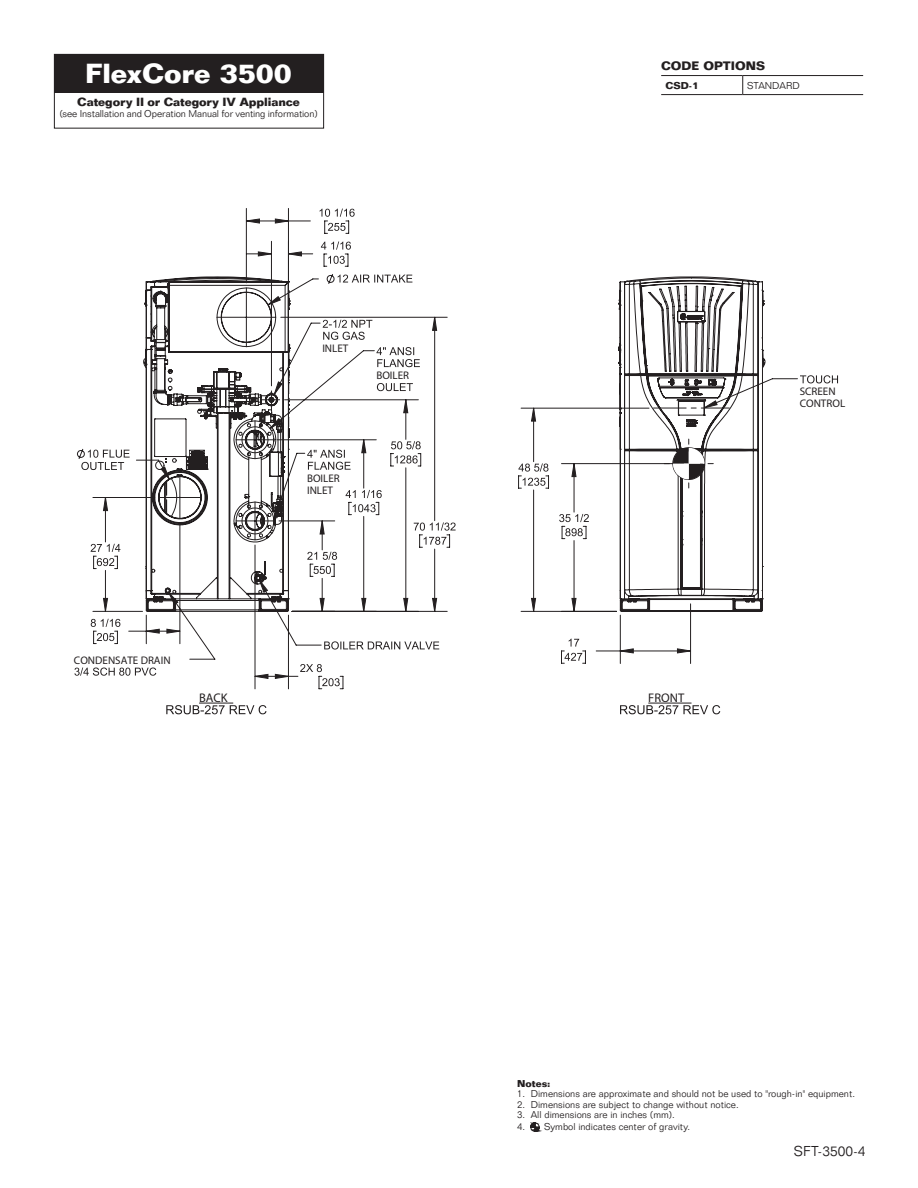
<style>
.page{position:relative;width:918px;height:1188px;background:#fff}
.page>*{position:absolute;margin:0;border:0;box-sizing:border-box;transform-origin:0 0}
.t1{font:700 27px "Folio";color:#fff}
.t2{font:300 14.1px "Folio BT";color:#231f20}
.t3{font:12.6px "Myriad Pro";color:#231f20}
.t4{font:700 12px "Folio";color:#231f20}
.t5{font:700 11.7px "Folio";letter-spacing:-.005em;color:#231f20}
.t6{font:11.1px/12px "Myriad Pro";color:#231f20}
.t7{font:300 9.75px "Folio BT";color:#231f20}
.t8{font:700 9.75px "Folio";color:#231f20}
.t9{font:8.85px/10.5px "Arial";color:#231f20}
</style>
<div class="page">
<hr style="left:661px;top:75px;width:82px;height:1px;background:#231f20">
<hr style="left:743px;top:75px;width:120px;height:1px;background:#231f20">
<svg style="left:742px;top:76px;width:1px;height:18px"></svg>
<hr style="left:661px;top:94px;width:82px;height:1px;background:#231f20">
<hr style="left:743px;top:94px;width:120px;height:1px;background:#231f20">
<svg style="left:530px;top:1122px;width:10px;height:10px"></svg>
<div style="left:54px;top:54px;width:270px;height:75px;border:1px solid #231f20"></div>
<div style="left:54px;top:54px;width:269px;height:38px;background:#231f20"></div>
<svg style="left:77px;top:448px;width:15px;height:22px"></svg>
<svg style="left:74px;top:668px;width:15px;height:8px"></svg>
<svg style="left:104px;top:219px;width:735px;height:457px"></svg>
<svg style="left:143px;top:276px;width:623px;height:439px"></svg>
<svg style="left:456px;top:448px;width:249px;height:267px"></svg>
<p class="t1" style="left:85px;top:57px;width:208px">FlexCore 3500</p>
<p class="t5" style="left:77px;top:94px;width:224px">Category II or Category IV Appliance</p>
<p class="t7" style="left:59px;top:108px;width:260px">(see Installation and Operation Manual for venting information)</p>
<p class="t6" style="left:74px;top:654px;width:98px">CONDENSATE DRAIN</p>
<p class="t6" style="left:322px;top:342px;width:28px">INLET</p>
<p class="t6" style="left:376px;top:369px;width:34px">BOILER</p>
<p class="t6" style="left:307px;top:472px;width:34px">BOILER<br>INLET</p>
<p class="t4" style="left:661px;top:58px;width:106px">CODE OPTIONS</p>
<p class="t8" style="left:666px;top:79px;width:35px">CSD-1</p>
<p class="t7" style="left:747px;top:79px;width:54px">STANDARD</p>
<p class="t6" style="left:800px;top:385px;width:47px">SCREEN<br>CONTROL</p>
<p class="t3" style="left:199px;top:690px;width:30px">BACK</p>
<p class="t3" style="left:648px;top:690px;width:37px">FRONT</p>
<p class="t8" style="left:517px;top:1077px;width:35px">Notes:</p>
<p class="t7" style="left:517px;top:1088px;width:339px">1. Dimensions are approximate and should not be used to "rough-in" equipment.</p>
<p class="t7" style="left:517px;top:1098px;width:223px">2. Dimensions are subject to change without notice.</p>
<p class="t7" style="left:517px;top:1109px;width:159px">3. All dimensions are in inches (mm).</p>
<p class="t7" style="left:517px;top:1120px;width:174px">4. Symbol indicates center of gravity.</p>
<p class="t9" style="left:618px;top:1088px;width:38px;text-indent:-3px">2" NPT<br>RETURN</p>
<p class="t2" style="left:794px;top:1142px;width:73px">SFT-3500-4</p>
</div>
